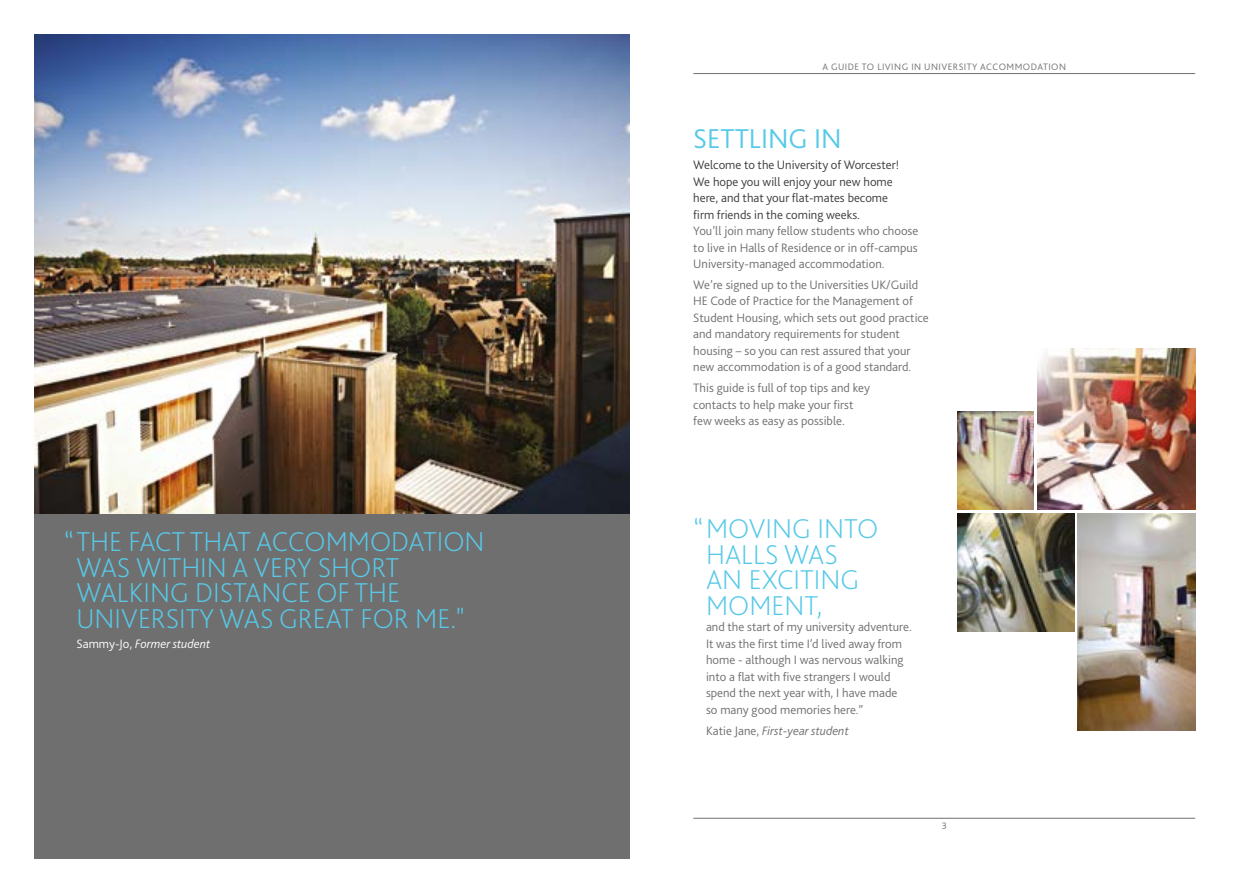
<style>
.page{position:relative;width:1259px;height:893px;background:#fff}
.page>*{position:absolute;margin:0;border:0;box-sizing:border-box;transform-origin:0 0}
.t1{font:200 28.5px/25.5px "Bliss 2";color:#57c9e8}
.t2{font:300 28.5px "Bliss 2";color:#57c9e8}
.t3{font:300 12.75px/16.5px "Bliss 2";color:#706f6f}
.t4{font:300 12.75px/16.5px "Bliss 2";color:#3c3c3b}
.t5{font:italic 300 12.75px "Bliss 2";color:#706f6f}
.t6{font:italic 300 12.75px "Bliss 2";color:#fff}
.t7{font:300 9.75px "Bliss 2";letter-spacing:.05em;color:#706f6f}
.s1{font-style:normal}
</style>
<div class="page">
<hr style="left:693px;top:73px;width:502px;height:1px;background:#706f6f">
<hr style="left:693px;top:818px;width:502px;height:1px;background:#706f6f">
<div style="left:34px;top:34px;width:595px;height:825px;background:#706f6f"></div>
<img style="left:34px;top:34px;width:595px;height:480px">
<img style="left:1037px;top:349px;width:158px;height:161px">
<img style="left:957px;top:514px;width:117px;height:117px">
<img style="left:957px;top:412px;width:76px;height:98px">
<img style="left:1077px;top:514px;width:118px;height:217px">
<h1 class="t1" style="left:77px;top:528px;width:409px;text-indent:-13px">“THE FACT THAT ACCOMMODATION<br>WAS WITHIN A VERY SHORT<br>WALKING DISTANCE OF THE<br>UNIVERSITY WAS GREAT FOR ME."</h1>
<p class="t6" style="left:77px;top:636px;width:135px"><span class="s1">Sammy-Jo,</span> Former student</p>
<p class="t7" style="left:822px;top:61px;width:245px">A GUIDE TO LIVING IN UNIVERSITY ACCOMMODATION</p>
<h1 class="t2" style="left:693px;top:121px;width:150px">SETTLING IN</h1>
<p class="t4" style="left:693px;top:156px;width:207px">Welcome to the University of Worcester!<br>We hope you will enjoy your new home here, and that your flat-mates become firm friends in the coming weeks.</p>
<p class="t3" style="left:693px;top:222px;width:226px;text-align:justify">You’ll join many fellow students who choose to live in Halls of Residence or in off-campus University-managed accommodation.</p>
<p class="t3" style="left:693px;top:276px;width:237px">We’re signed up to the Universities UK/Guild HE Code of Practice for the Management of Student Housing, which sets out good practice and mandatory requirements for student housing – so you can rest assured that your new accommodation is of a good standard.</p>
<p class="t3" style="left:693px;top:379px;width:178px">This guide is full of top tips and key contacts to help make your first few weeks as easy as possible.</p>
<h1 class="t1" style="left:706px;top:515px;width:174px;text-indent:-13px">“MOVING INTO<br>HALLS WAS<br>AN EXCITING<br>MOMENT,</h1>
<p class="t3" style="left:706px;top:618px;width:207px">and the start of my university adventure.<br>It was the first time I’d lived away from home - although I was nervous walking into a flat with five strangers I would spend the next year with, I have made so many good memories here.”</p>
<p class="t5" style="left:706px;top:722px;width:144px"><span class="s1">Katie Jane,</span> First-year student</p>
<p class="t7" style="left:941px;top:820px;width:7px">3</p>
</div>
